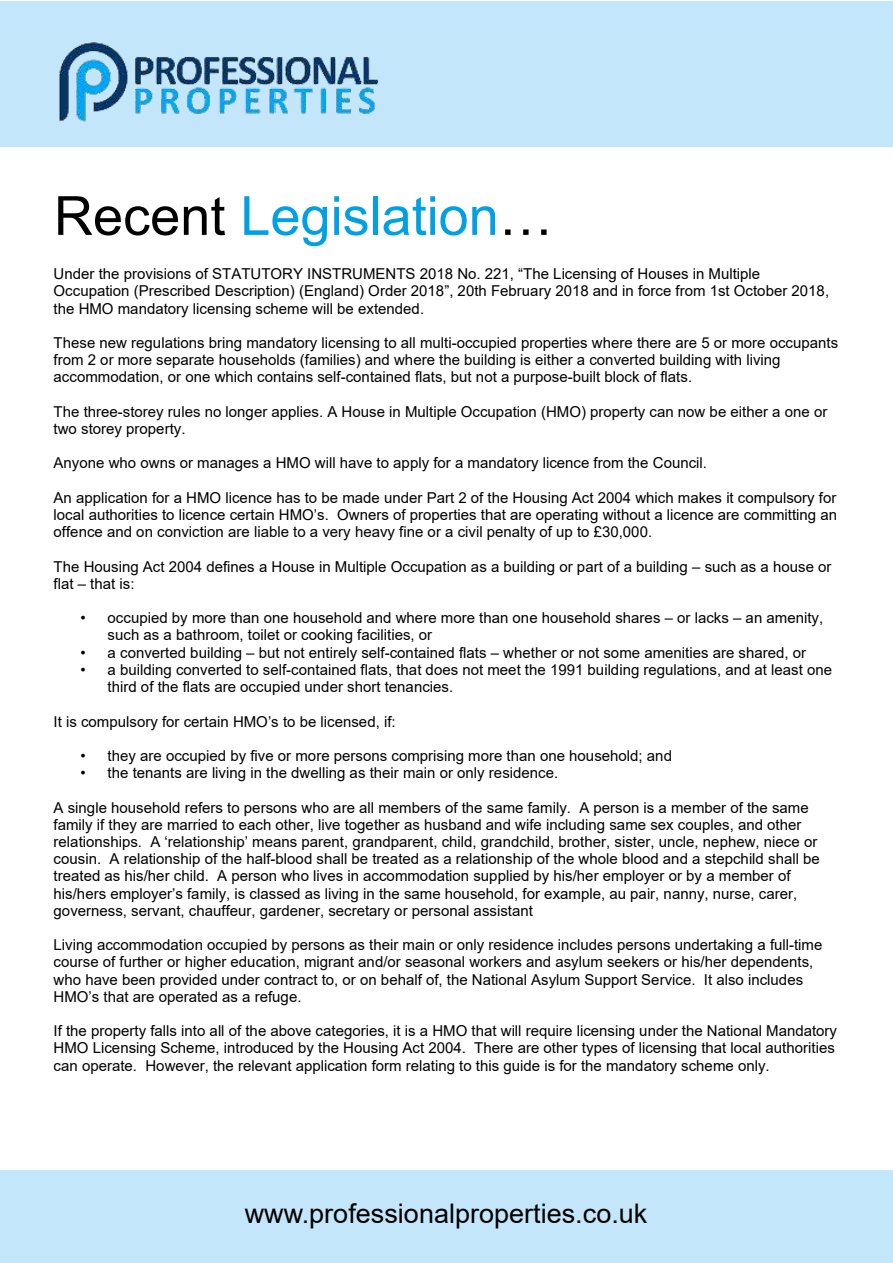
<style>
.page{position:relative;width:893px;height:1263px;background:#fff}
.page>*{position:absolute;margin:0;border:0;box-sizing:border-box;transform-origin:0 0}
.t1{font:54px "Arial";color:#00a0e4}
.t2{font:27px "Arial";color:#000}
.t3{font:15px/17.2px "Arial";color:#000}
.s1{color:#000}
</style>
<div class="page">
<div style="left:1px;top:1px;width:892px;height:146px;background:#c4e6fa"></div>
<div style="left:0;top:1170px;width:892px;height:93px;background:#c4e6fa"></div>
<img style="left:59px;top:42px;width:320px;height:80px">
<h1 class="t1" style="left:54px;top:196px;width:500px"><span class="s1">Recent</span> Legislation<span class="s1">…</span></h1>
<p class="t3" style="left:54px;top:267px;width:777px">Under the provisions of STATUTORY INSTRUMENTS 2018 No. 221, “The Licensing of Houses in Multiple<br>Occupation (Prescribed Description) (England) Order 2018”, 20th February 2018 and in force from 1st October 2018, the HMO mandatory licensing scheme will be extended.</p>
<p class="t3" style="left:54px;top:335px;width:786px">These new regulations bring mandatory licensing to all multi-occupied properties where there are 5 or more occupants from 2 or more separate households (families) and where the building is either a converted building with living accommodation, or one which contains self-contained flats, but not a purpose-built block of flats.</p>
<p class="t3" style="left:54px;top:404px;width:775px">The three-storey rules no longer applies. A House in Multiple Occupation (HMO) property can now be either a one or two storey property.</p>
<p class="t3" style="left:54px;top:456px;width:655px">Anyone who owns or manages a HMO will have to apply for a mandatory licence from the Council.</p>
<p class="t3" style="left:54px;top:490px;width:785px;text-align:justify">An application for a HMO licence has to be made under Part 2 of the Housing Act 2004 which makes it compulsory for local authorities to licence certain HMO’s. Owners of properties that are operating without a licence are committing an offence and on conviction are liable to a very heavy fine or a civil penalty of up to £30,000.</p>
<p class="t3" style="left:54px;top:559px;width:779px">The Housing Act 2004 defines a House in Multiple Occupation as a building or part of a building – such as a house or flat – that is:</p>
<p class="t3" style="left:108px;top:611px;width:717px;text-indent:-27px">• occupied by more than one household and where more than one household shares – or lacks – an amenity, such as a bathroom, toilet or cooking facilities, or</p>
<p class="t3" style="left:81px;top:645px;width:727px">• a converted building – but not entirely self-contained flats – whether or not some amenities are shared, or</p>
<p class="t3" style="left:108px;top:662px;width:726px;text-indent:-27px">• a building converted to self-contained flats, that does not meet the 1991 building regulations, and at least one third of the flats are occupied under short tenancies.</p>
<p class="t3" style="left:54px;top:714px;width:344px">It is compulsory for certain HMO’s to be licensed, if:</p>
<p class="t3" style="left:81px;top:748px;width:593px">• they are occupied by five or more persons comprising more than one household; and</p>
<p class="t3" style="left:81px;top:765px;width:479px">• the tenants are living in the dwelling as their main or only residence.</p>
<p class="t3" style="left:54px;top:800px;width:768px">A single household refers to persons who are all members of the same family. A person is a member of the same family if they are married to each other, live together as husband and wife including same sex couples, and other relationships. A ‘relationship’ means parent, grandparent, child, grandchild, brother, sister, uncle, nephew, niece or cousin. A relationship of the half-blood shall be treated as a relationship of the whole blood and a stepchild shall be treated as his/her child. A person who lives in accommodation supplied by his/her employer or by a member of his/hers employer’s family, is classed as living in the same household, for example, au pair, nanny, nurse, carer, governess, servant, chauffeur, gardener, secretary or personal assistant</p>
<p class="t3" style="left:54px;top:938px;width:770px">Living accommodation occupied by persons as their main or only residence includes persons undertaking a full-time course of further or higher education, migrant and/or seasonal workers and asylum seekers or his/her dependents, who have been provided under contract to, or on behalf of, the National Asylum Support Service. It also includes HMO’s that are operated as a refuge.</p>
<p class="t3" style="left:54px;top:1024px;width:785px">If the property falls into all of the above categories, it is a HMO that will require licensing under the National Mandatory<br>HMO Licensing Scheme, introduced by the Housing Act 2004. There are other types of licensing that local authorities can operate. However, the relevant application form relating to this guide is for the mandatory scheme only.</p>
<h2 class="t2" style="left:245px;top:1204px;width:404px">www.professionalproperties.co.uk</h2>
</div>
